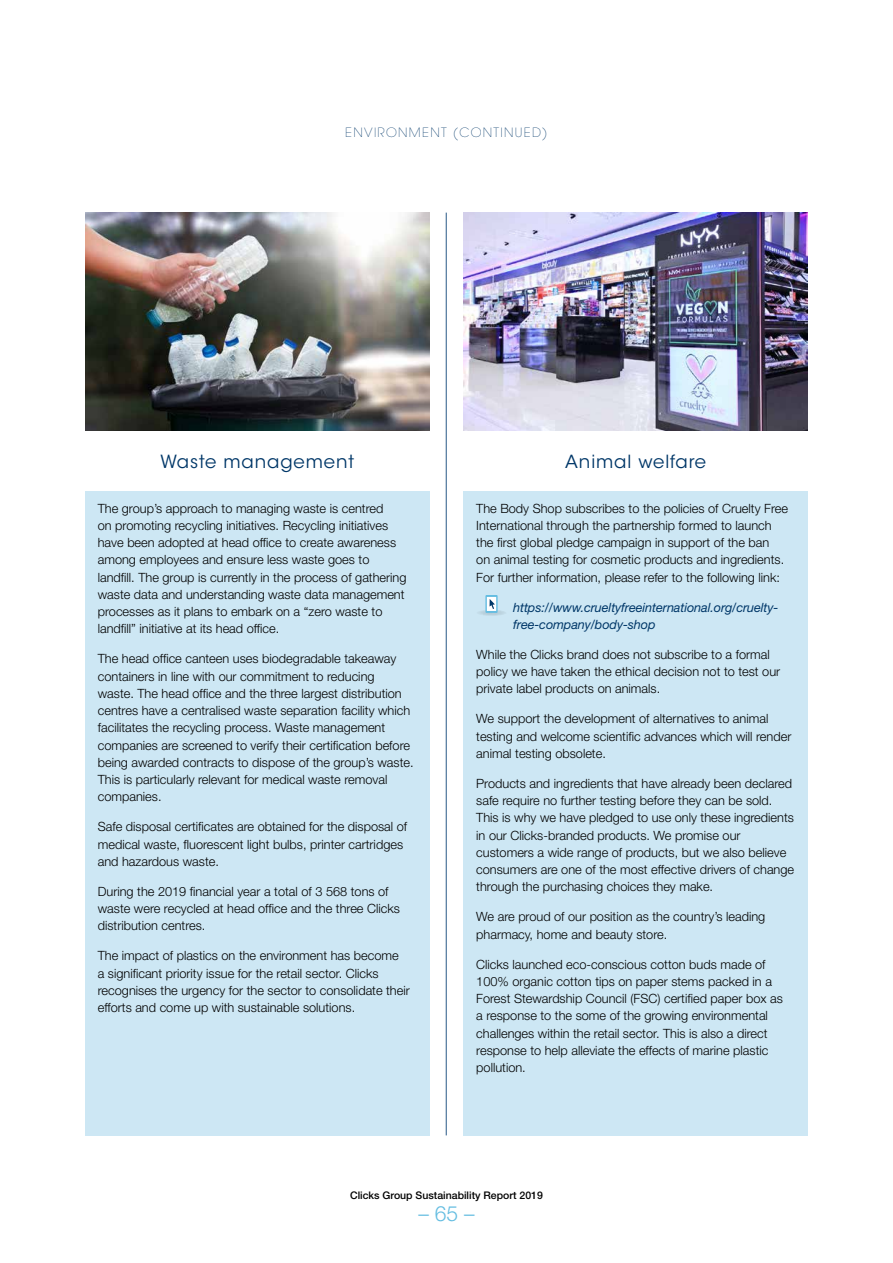
<style>
.page{position:relative;width:893px;height:1263px;background:#fff}
.page>*{position:absolute;margin:0;border:0;box-sizing:border-box;transform-origin:0 0}
.t1{font:300 21px "Helvetica Neue LT Std";color:#64bde1}
.t2{font:18px "ITC Avant Garde Std";letter-spacing:.05em;color:#003768}
.t3{font:300 12.75px/17.2px "Helvetica Neue LT Std";color:#000}
.t4{font:italic 12.75px/17.2px "Helvetica Neue LT Std";letter-spacing:-.01em;color:#003768}
.t5{font:200 12.75px "ITC Avant Garde Std";letter-spacing:.1em;color:#003768}
.t6{font:500 10.5px "Helvetica Neue LT Std";color:#000}
</style>
<div class="page">
<div style="left:85px;top:491px;width:344px;height:644px;background:#cde7f4"></div>
<hr style="left:446px;top:213px;width:1px;height:922px;background:#275785">
<div style="left:463px;top:491px;width:345px;height:644px;background:#cde7f4"></div>
<svg style="left:476px;top:610px;width:31px;height:6px"></svg>
<svg style="left:485px;top:595px;width:13px;height:18px"></svg>
<svg style="left:487px;top:597px;width:9px;height:14px"></svg>
<svg style="left:490px;top:599px;width:5px;height:10px"></svg>
<img style="left:85px;top:213px;width:344px;height:218px">
<img style="left:463px;top:213px;width:345px;height:218px">
<p class="t5" style="left:345px;top:125px;width:204px">ENVIRONMENT (CONTINUED)</p>
<h2 class="t2" style="left:160px;top:450px;width:195px">Waste management</h2>
<p class="t3" style="left:98px;top:499px;width:310px">The group’s approach to managing waste is centred<br>on promoting recycling initiatives. Recycling initiatives have been adopted at head office to create awareness among employees and ensure less waste goes to landfill. The group is currently in the process of gathering waste data and understanding waste data management processes as it plans to embark on a “zero waste to landfill” initiative at its head office.</p>
<p class="t3" style="left:98px;top:650px;width:317px">The head office canteen uses biodegradable takeaway containers in line with our commitment to reducing waste. The head office and the three largest distribution centres have a centralised waste separation facility which facilitates the recycling process. Waste management companies are screened to verify their certification before being awarded contracts to dispose of the group’s waste.<br>This is particularly relevant for medical waste removal companies.</p>
<p class="t3" style="left:98px;top:818px;width:311px">Safe disposal certificates are obtained for the disposal of medical waste, fluorescent light bulbs, printer cartridges and hazardous waste.</p>
<p class="t3" style="left:98px;top:882px;width:304px">During the 2019 financial year a total of 3 568 tons of waste were recycled at head office and the three Clicks distribution centres.</p>
<p class="t3" style="left:98px;top:947px;width:314px">The impact of plastics on the environment has become<br>a significant priority issue for the retail sector. Clicks recognises the urgency for the sector to consolidate their efforts and come up with sustainable solutions.</p>
<h2 class="t2" style="left:565px;top:450px;width:142px">Animal welfare</h2>
<p class="t3" style="left:476px;top:499px;width:313px">The Body Shop subscribes to the policies of Cruelty Free International through the partnership formed to launch the first global pledge campaign in support of the ban<br>on animal testing for cosmetic products and ingredients.<br>For further information, please refer to the following link:</p>
<p class="t4" style="left:513px;top:598px;width:267px">https://www.crueltyfreeinternational.org/cruelty&shy;free-company/body-shop</p>
<p class="t3" style="left:476px;top:645px;width:305px">While the Clicks brand does not subscribe to a formal policy we have taken the ethical decision not to test our private label products on animals.</p>
<p class="t3" style="left:476px;top:710px;width:317px">We support the development of alternatives to animal testing and welcome scientific advances which will render animal testing obsolete.</p>
<p class="t3" style="left:476px;top:774px;width:319px">Products and ingredients that have already been declared safe require no further testing before they can be sold.<br>This is why we have pledged to use only these ingredients in our Clicks-branded products. We promise our customers a wide range of products, but we also believe consumers are one of the most effective drivers of change through the purchasing choices they make.</p>
<p class="t3" style="left:476px;top:908px;width:291px">We are proud of our position as the country’s leading pharmacy, home and beauty store.</p>
<p class="t3" style="left:476px;top:955px;width:308px">Clicks launched eco-conscious cotton buds made of 100% organic cotton tips on paper stems packed in a Forest Stewardship Council (FSC) certified paper box as a response to the some of the growing environmental challenges within the retail sector. This is also a direct response to help alleviate the effects of marine plastic pollution.</p>
<p class="t6" style="left:350px;top:1189px;width:194px">Clicks Group Sustainability Report 2019</p>
<h1 class="t1" style="left:418px;top:1200px;width:58px">– 65 –</h1>
</div>
